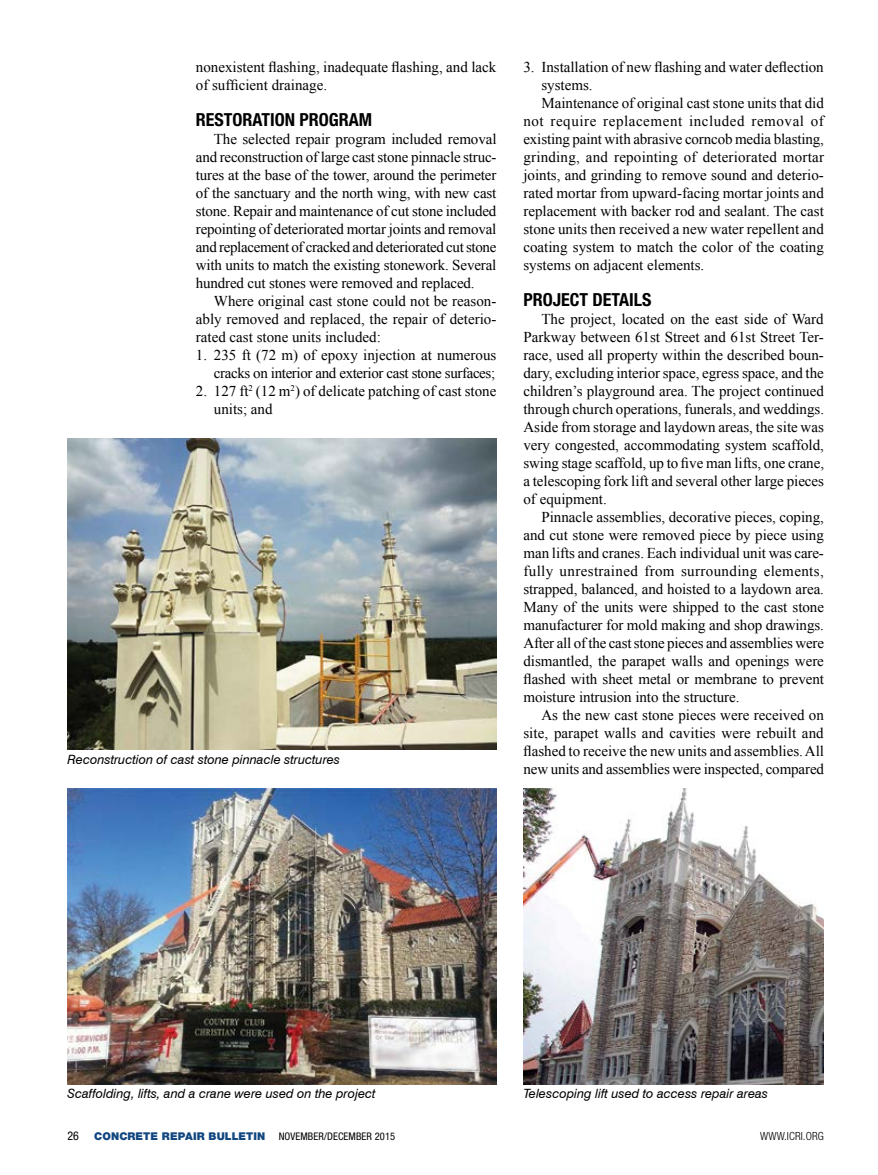
<style>
.page{position:relative;width:878px;height:1175px;background:#fff}
.page>*{position:absolute;margin:0;border:0;box-sizing:border-box;transform-origin:0 0}
.t1{font:700 condensed 18px "Helvetica Neue LT Std";color:#000}
.t2{font:15px/18px "Times New Roman";color:#000;text-align:justify}
.t3{font:15px/18px "Times New Roman";letter-spacing:-.025em;color:#000;text-align:right}
.t4{font:15px "Times New Roman";letter-spacing:.04em;color:#000}
.t5{font:italic 12.75px "Swiss 721 BT";color:#000}
.t6{font:condensed 12px "Helvetica Neue LT Std";color:#000}
.t7{font:300 condensed 11.25px "Helvetica Neue LT Std";letter-spacing:.01em;color:#000}
.t8{font:900 10.8px "Helvetica Neue LT Std";letter-spacing:.01em;color:#124680}
.t9{font:condensed 10.5px "Helvetica Neue LT Std";letter-spacing:.01em;color:#000}
</style>
<div class="page">
<img style="left:68px;top:438px;width:428px;height:312px">
<img style="left:68px;top:788px;width:428px;height:296px">
<img style="left:523px;top:788px;width:301px;height:296px">
<p class="t2" style="left:196px;top:57px;width:302px">nonexistent flashing, inadequate flashing, and lack of sufficient drainage.</p>
<p class="t1" style="left:196px;top:108px;width:178px">RESTORATION PROGRAM</p>
<p class="t2" style="left:196px;top:129px;width:302px;text-indent:18px">The selected repair program included removal and reconstruction of large cast stone pinnacle struc&shy;tures at the base of the tower, around the perimeter of the sanctuary and the north wing, with new cast stone. Repair and maintenance of cut stone included repointing of deteriorated mortar joints and removal and replacement of cracked and deteriorated cut stone with units to match the existing stonework. Several hundred cut stones were removed and replaced.</p>
<p class="t2" style="left:196px;top:291px;width:302px;text-indent:18px">Where original cast stone could not be reason&shy;ably removed and replaced, the repair of deterio&shy;rated cast stone units included:</p>
<p class="t3" style="left:196px;top:345px;width:302px">1. 235 ft (72 m) of epoxy injection at numerous cracks on interior and exterior cast stone surfaces;</p>
<p class="t2" style="left:214px;top:381px;width:284px;text-indent:-18px">2. 127 ft<sup>2</sup> (12 m<sup>2</sup>) of delicate patching of cast stone units; and</p>
<p class="t5" style="left:68px;top:752px;width:274px">Reconstruction of cast stone pinnacle structures</p>
<p class="t2" style="left:523px;top:57px;width:302px">3. Installation of new flashing and water deflection</p>
<p class="t2" style="left:541px;top:75px;width:53px">systems.</p>
<p class="t2" style="left:541px;top:93px;width:284px">Maintenance of original cast stone units that did</p>
<p class="t4" style="left:523px;top:110px;width:302px">not require replacement included removal of</p>
<p class="t2" style="left:523px;top:129px;width:302px">existing paint with abrasive corncob media blasting,</p>
<p class="t2" style="left:523px;top:147px;width:302px">grinding, and repointing of deteriorated mortar</p>
<p class="t2" style="left:523px;top:165px;width:302px">joints, and grinding to remove sound and deterio-</p>
<p class="t2" style="left:523px;top:183px;width:302px">rated mortar from upward-facing mortar joints and</p>
<p class="t2" style="left:523px;top:201px;width:302px">replacement with backer rod and sealant. The cast</p>
<p class="t2" style="left:523px;top:219px;width:302px">stone units then received a new water repellent and</p>
<p class="t2" style="left:523px;top:237px;width:302px">coating system to match the color of the coating</p>
<p class="t2" style="left:523px;top:255px;width:182px">systems on adjacent elements.</p>
<p class="t1" style="left:523px;top:288px;width:129px">PROJECT DETAILS</p>
<p class="t2" style="left:523px;top:309px;width:302px;text-indent:18px">The project, located on the east side of Ward Parkway between 61st Street and 61st Street Ter&shy;race, used all property within the described boun&shy;dary, excluding interior space, egress space, and the children’s playground area. The project continued through church operations, funerals, and weddings.<br>Aside from storage and laydown areas, the site was very congested, accommodating system scaffold, swing stage scaffold, up to five man lifts, one crane, a telescoping fork lift and several other large pieces of equipment.</p>
<p class="t2" style="left:523px;top:507px;width:302px;text-indent:18px">Pinnacle assemblies, decorative pieces, coping, and cut stone were removed piece by piece using man lifts and cranes. Each individual unit was care&shy;fully unrestrained from surrounding elements, strapped, balanced, and hoisted to a laydown area.<br>Many of the units were shipped to the cast stone manufacturer for mold making and shop drawings.<br>After all of the cast stone pieces and assemblies were dismantled, the parapet walls and openings were flashed with sheet metal or membrane to prevent moisture intrusion into the structure.</p>
<p class="t2" style="left:523px;top:705px;width:302px;text-indent:18px">As the new cast stone pieces were received on site, parapet walls and cavities were rebuilt and flashed to receive the new units and assemblies. All new units and assemblies were inspected, compared</p>
<p class="t5" style="left:68px;top:1086px;width:309px">Scaffolding, lifts, and a crane were used on the project</p>
<p class="t5" style="left:523px;top:1085px;width:246px">Telescoping lift used to access repair areas</p>
<p class="t6" style="left:68px;top:1129px;width:13px">26</p>
<p class="t8" style="left:94px;top:1130px;width:173px">CONCRETE REPAIR BULLETIN</p>
<p class="t9" style="left:279px;top:1130px;width:118px">NOVEMBER/DECEMBER 2015</p>
<p class="t7" style="left:760px;top:1129px;width:65px">WWW.ICRI.ORG</p>
</div>
